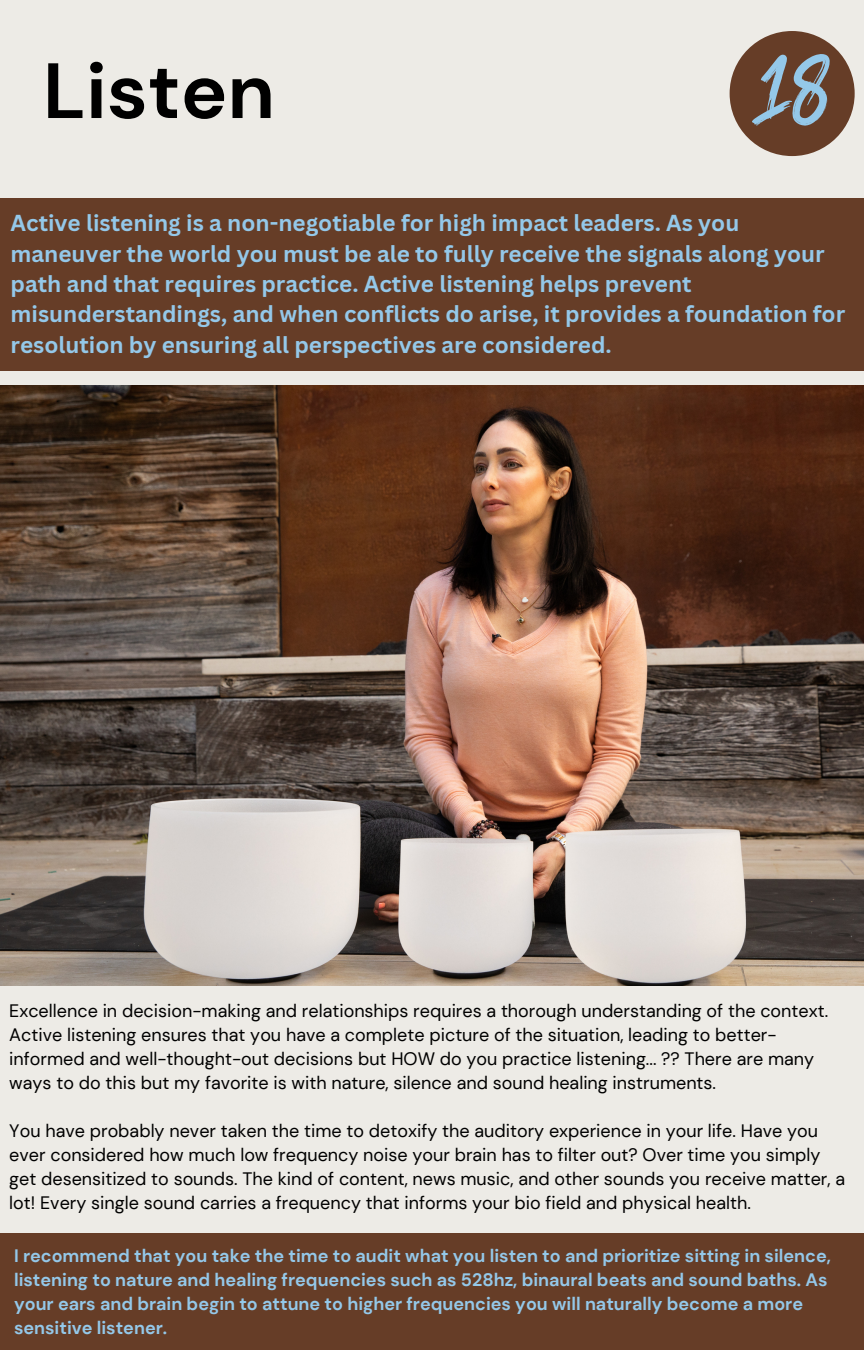
<style>
.page{position:relative;width:864px;height:1350px;background:#edebe6}
.page>*{position:absolute;margin:0;border:0;box-sizing:border-box;transform-origin:0 0}
.t1{font:700 78.08px "DM Sans";color:#000}
.t2{font:700 22.5px/30.4px "Canva Sans";color:#94c8e9}
.t3{font:18px/24.1px "DM Sans";color:#000}
.t4{font:700 18px/24.1px "DM Sans";color:#94c8e9}
</style>
<div class="page">
<div style="left:730px;top:31px;width:125px;height:125px;background:#663d27;border-radius:50%"></div>
<img style="left:0;top:386px;width:864px;height:599px">
<svg style="left:752px;top:54px;width:77px;height:72px"></svg>
<div style="left:0;top:198px;width:864px;height:173px;background:#663d27"></div>
<div style="left:0;top:1233px;width:864px;height:117px;background:#663d27"></div>
<p class="t1" style="left:43px;top:41px;width:234px">Listen</p>
<p class="t2" style="left:11px;top:207px;width:836px">Active listening is a non-negotiable for high impact leaders. As you maneuver the world you must be ale to fully receive the signals along your path and that requires practice. Active listening helps prevent misunderstandings, and when conflicts do arise, it provides a foundation for resolution by ensuring all perspectives are considered.</p>
<p class="t3" style="left:9px;top:999px;width:820px">Excellence in decision-making and relationships requires a thorough understanding of the context.<br>Active listening ensures that you have a complete picture of the situation, leading to better&shy;informed and well-thought-out decisions but HOW do you practice listening... ?? There are many ways to do this but my favorite is with nature, silence and sound healing instruments.</p>
<p class="t3" style="left:9px;top:1119px;width:837px">You have probably never taken the time to detoxify the auditory experience in your life. Have you ever considered how much low frequency noise your brain has to filter out? Over time you simply get desensitized to sounds. The kind of content, news music, and other sounds you receive matter, a lot! Every single sound carries a frequency that informs your bio field and physical health.</p>
<p class="t4" style="left:14px;top:1244px;width:818px">I recommend that you take the time to audit what you listen to and prioritize sitting in silence, listening to nature and healing frequencies such as 528hz, binaural beats and sound baths. As your ears and brain begin to attune to higher frequencies you will naturally become a more sensitive listener.</p>
</div>
